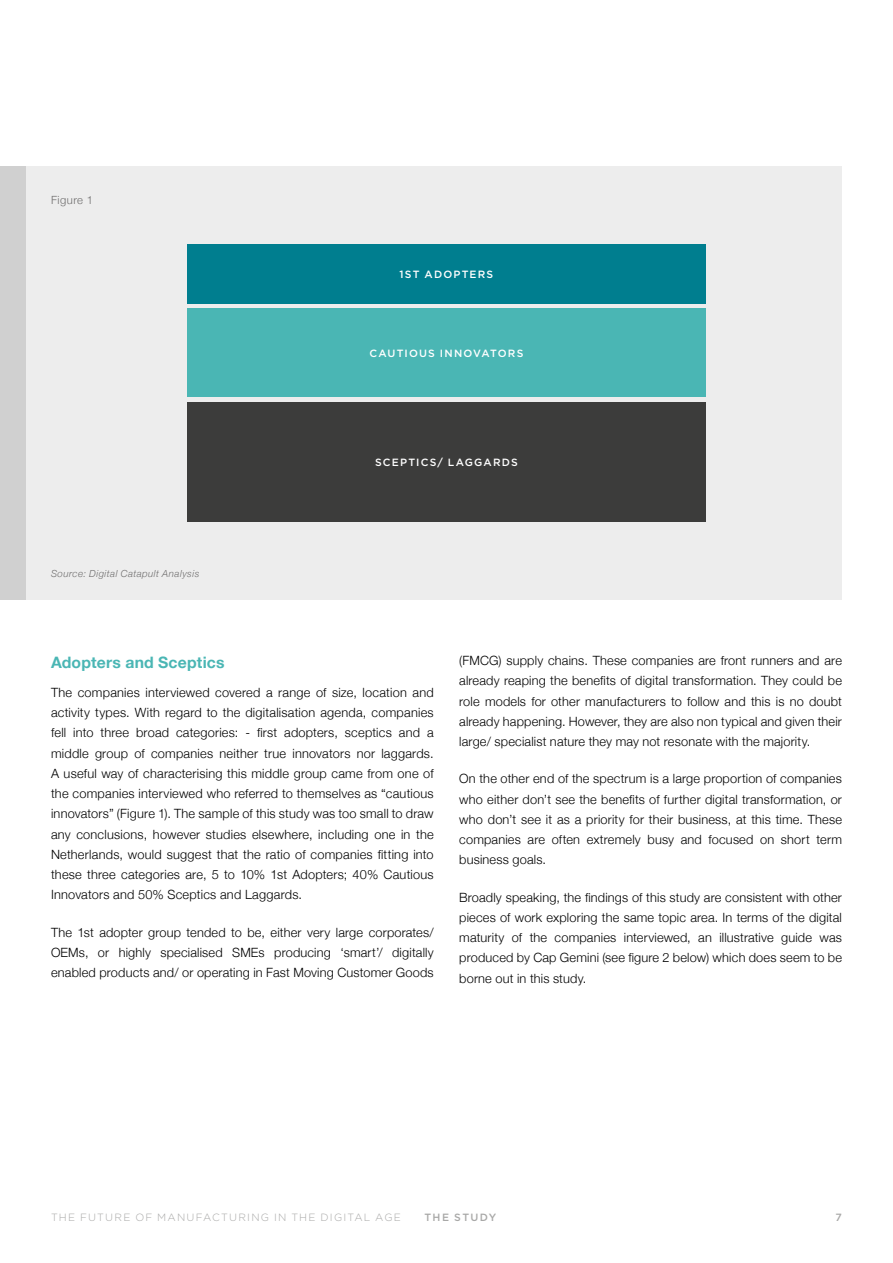
<style>
.page{position:relative;width:893px;height:1263px;background:#fff}
.page>*{position:absolute;margin:0;border:0;box-sizing:border-box;transform-origin:0 0}
.t1{font:700 15.75px "Helvetica Neue";letter-spacing:.015em;color:#4ab6b4}
.t2{font:300 12.75px/20.2px "Helvetica Neue";letter-spacing:.015em;color:#000;text-align:justify}
.t3{font:300 11.25px "Helvetica Neue";letter-spacing:.04em;color:#706f6f}
.t4{font:500 10.5px "Gotham";letter-spacing:.11em;color:#fff}
.t5{font:300 10.5px "Gotham";letter-spacing:.11em;color:#a8a8a7}
.t6{font:500 10.5px "Gotham";color:#a8a8a7}
.t7{font:italic 300 9.75px "Helvetica Neue";letter-spacing:.045em;color:#706f6f}
</style>
<div class="page">
<div style="left:0;top:166px;width:842px;height:434px;background:#ededed"></div>
<div style="left:0;top:166px;width:26px;height:434px;background:#d0d0d0"></div>
<div style="left:187px;top:244px;width:519px;height:59px;background:#007e8f"></div>
<div style="left:187px;top:402px;width:519px;height:119px;background:#3c3c3b"></div>
<div style="left:187px;top:308px;width:519px;height:89px;background:#4ab6b4"></div>
<p class="t3" style="left:51px;top:191px;width:44px">Figure 1</p>
<p class="t7" style="left:51px;top:566px;width:150px">Source: Digital Catapult Analysis</p>
<p class="t4" style="left:400px;top:268px;width:95px">1ST ADOPTERS</p>
<p class="t4" style="left:370px;top:347px;width:155px">CAUTIOUS INNOVATORS</p>
<p class="t4" style="left:375px;top:456px;width:144px">SCE PTICS/ LAGGARDS</p>
<p class="t1" style="left:51px;top:650px;width:175px">Adopters and Sceptics</p>
<p class="t2" style="left:51px;top:681px;width:384px">The companies interviewed covered a range of size, location and activity types. With regard to the digitalisation agenda, companies fell into three broad categories: - first adopters, sceptics and a middle group of companies neither true innovators nor laggards.<br>A useful way of characterising this middle group came from one of the companies interviewed who referred to themselves as “cautious innovators” (Figure 1). The sample of this study was too small to draw any conclusions, however studies elsewhere, including one in the Netherlands, would suggest that the ratio of companies fitting into these three categories are, 5 to 10% 1st Adopters; 40% Cautious Innovators and 50% Sceptics and Laggards.</p>
<p class="t2" style="left:51px;top:921px;width:384px">The 1st adopter group tended to be, either very large corporates/ OEMs, or highly specialised SMEs producing ‘smart’/ digitally enabled products and/ or operating in Fast Moving Customer Goods</p>
<p class="t2" style="left:459px;top:649px;width:384px">(FMCG) supply chains. These companies are front runners and are already reaping the benefits of digital transformation. They could be role models for other manufacturers to follow and this is no doubt already happening. However, they are also non typical and given their large/ specialist nature they may not resonate with the majority.</p>
<p class="t2" style="left:459px;top:768px;width:384px">On the other end of the spectrum is a large proportion of companies who either don’t see the benefits of further digital transformation, or who don’t see it as a priority for their business, at this time. These companies are often extremely busy and focused on short term business goals.</p>
<p class="t2" style="left:459px;top:886px;width:384px">Broadly speaking, the findings of this study are consistent with other pieces of work exploring the same topic area. In terms of the digital maturity of the companies interviewed, an illustrative guide was produced by Cap Gemini (see figure 2 below) which does seem to be borne out in this study.</p>
<p class="t5" style="left:51px;top:1211px;width:351px">THE FUTURE OF MANUFACTURING IN THE DIGITAL AGE</p>
<p class="t6" style="left:425px;top:1211px;width:73px">The Study</p>
<p class="t6" style="left:836px;top:1211px;width:8px">7</p>
</div>
